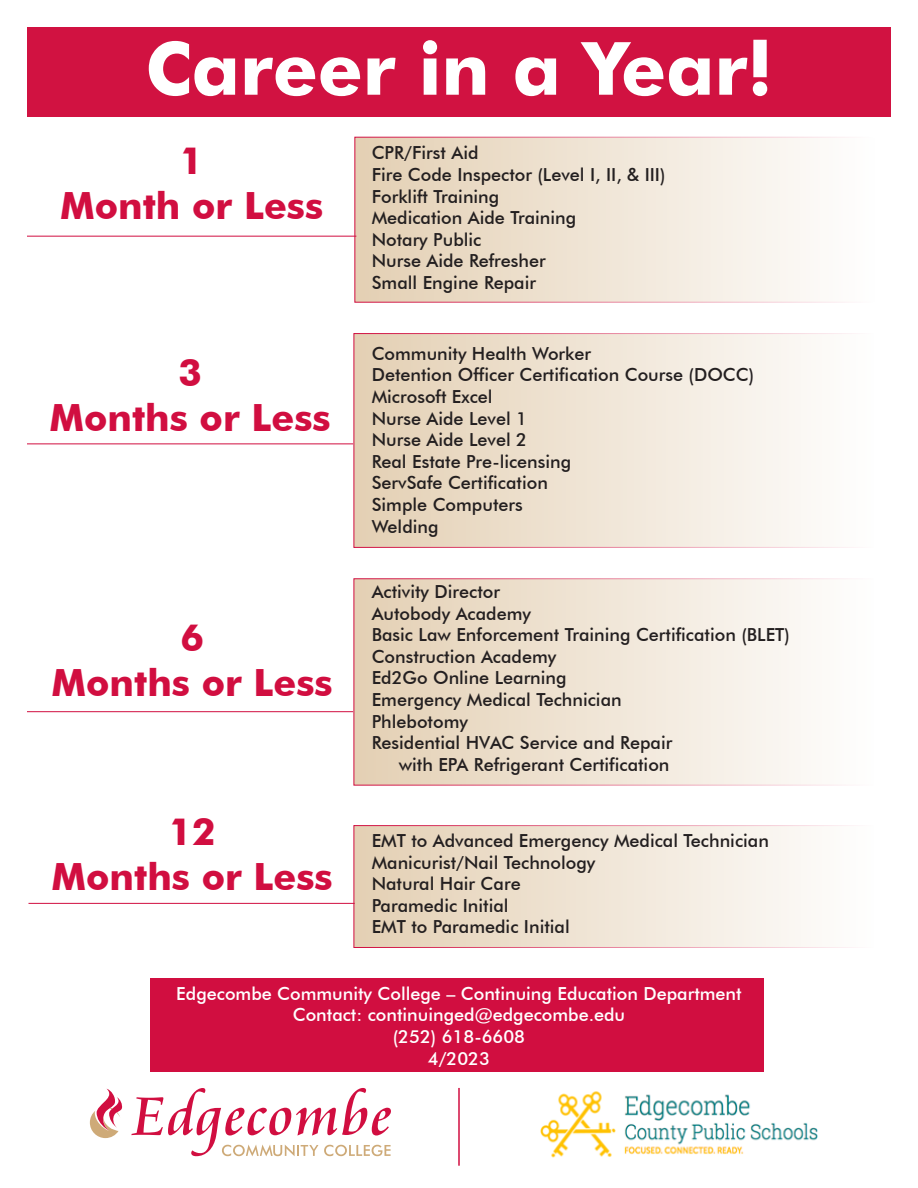
<style>
.page{position:relative;width:918px;height:1188px;background:#fff}
.page>*{position:absolute;margin:0;border:0;box-sizing:border-box;transform-origin:0 0}
.t1{font:700 73.5px "Futura BT";color:#fff}
.t2{font:700 37.5px "Futura BT";color:#d10e40}
.t3{font:500 18px "Futura BT";color:#231f20}
.t4{font:500 18px "Futura BT";color:#fff}
</style>
<div class="page">
<div style="left:150px;top:978px;width:614px;height:94px;background:#d10e40"></div>
<img style="left:540px;top:1091px;width:278px;height:67px">
<div style="left:27px;top:27px;width:864px;height:90px;background:#d11241"></div>
<svg style="left:90px;top:1089px;width:33px;height:49px"></svg>
<svg style="left:131px;top:1088px;width:260px;height:68px"></svg>
<div style="left:354px;top:137px;width:522px;height:166px;background:linear-gradient(to right,#e3cfb3,#fefefe)"></div>
<hr style="left:27px;top:236px;width:329px;height:1px;background:#d10e40">
<div style="left:354px;top:333px;width:521px;height:215px;background:linear-gradient(to right,#e4d0b4,#fefefe)"></div>
<hr style="left:27px;top:444px;width:326px;height:1px;background:#d10e40">
<div style="left:354px;top:578px;width:521px;height:208px;background:linear-gradient(to right,#e3cfb3,#fefefe)"></div>
<hr style="left:27px;top:711px;width:326px;height:1px;background:#d10e40">
<div style="left:354px;top:825px;width:521px;height:123px;background:linear-gradient(to right,#e4d0b4,#fefefe)"></div>
<hr style="left:28px;top:903px;width:327px;height:1px;background:#d10e40">
<hr style="left:458px;top:1088px;width:2px;height:78px;background:#d10e40">
<p class="t1" style="left:145px;top:24px;width:629px">Career in a Year!</p>
<p class="t2" style="left:180px;top:138px;width:25px">1</p>
<p class="t2" style="left:60px;top:183px;width:265px">Month or Less</p>
<p class="t2" style="left:178px;top:350px;width:25px">3</p>
<p class="t2" style="left:50px;top:395px;width:283px">Months or Less</p>
<p class="t2" style="left:180px;top:615px;width:25px">6</p>
<p class="t2" style="left:52px;top:660px;width:283px">Months or Less</p>
<p class="t2" style="left:169px;top:809px;width:48px">12</p>
<p class="t2" style="left:52px;top:854px;width:283px">Months or Less</p>
<p class="t3" style="left:372px;top:142px;width:108px">CPR/First Aid</p>
<p class="t3" style="left:372px;top:164px;width:295px">Fire Code Inspector (Level I, II, &amp; III)</p>
<p class="t3" style="left:372px;top:185px;width:129px">Forklift Training</p>
<p class="t3" style="left:372px;top:207px;width:206px">Medication Aide Training</p>
<p class="t3" style="left:372px;top:229px;width:111px">Notary Public</p>
<p class="t3" style="left:372px;top:250px;width:176px">Nurse Aide Refresher</p>
<p class="t3" style="left:372px;top:272px;width:166px">Small Engine Repair</p>
<p class="t3" style="left:372px;top:342px;width:221px">Community Health Worker</p>
<p class="t3" style="left:372px;top:364px;width:384px">Detention Officer Certification Course (DOCC)</p>
<p class="t3" style="left:372px;top:386px;width:122px">Microsoft Excel</p>
<p class="t3" style="left:372px;top:407px;width:157px">Nurse Aide Level 1</p>
<p class="t3" style="left:372px;top:429px;width:157px">Nurse Aide Level 2</p>
<p class="t3" style="left:372px;top:450px;width:201px">Real Estate Pre-licensing</p>
<p class="t3" style="left:372px;top:472px;width:178px">ServSafe Certification</p>
<p class="t3" style="left:372px;top:494px;width:153px">Simple Computers</p>
<p class="t3" style="left:372px;top:515px;width:68px">Welding</p>
<p class="t3" style="left:372px;top:581px;width:130px">Activity Director</p>
<p class="t3" style="left:372px;top:602px;width:161px">Autobody Academy</p>
<p class="t3" style="left:372px;top:624px;width:420px">Basic Law Enforcement Training Certification (BLET)</p>
<p class="t3" style="left:372px;top:645px;width:186px">Construction Academy</p>
<p class="t3" style="left:372px;top:667px;width:196px">Ed2Go Online Learning</p>
<p class="t3" style="left:372px;top:689px;width:252px">Emergency Medical Technician</p>
<p class="t3" style="left:372px;top:710px;width:98px">Phlebotomy</p>
<p class="t3" style="left:372px;top:732px;width:302px">Residential HVAC Service and Repair</p>
<p class="t3" style="left:399px;top:753px;width:272px">with EPA Refrigerant Certification</p>
<p class="t3" style="left:372px;top:830px;width:399px">EMT to Advanced Emergency Medical Technician</p>
<p class="t3" style="left:372px;top:851px;width:225px">Manicurist/Nail Technology</p>
<p class="t3" style="left:372px;top:873px;width:150px">Natural Hair Care</p>
<p class="t3" style="left:372px;top:895px;width:138px">Paramedic Initial</p>
<p class="t3" style="left:372px;top:916px;width:200px">EMT to Paramedic Initial</p>
<p class="t4" style="left:176px;top:982px;width:567px">Edgecombe Community College – Continuing Education Department</p>
<p class="t4" style="left:293px;top:1004px;width:334px">Contact: continuinged@edgecombe.edu</p>
<p class="t4" style="left:393px;top:1026px;width:134px">(252) 618-6608</p>
<p class="t4" style="left:428px;top:1047px;width:64px">4/2023</p>
</div>
